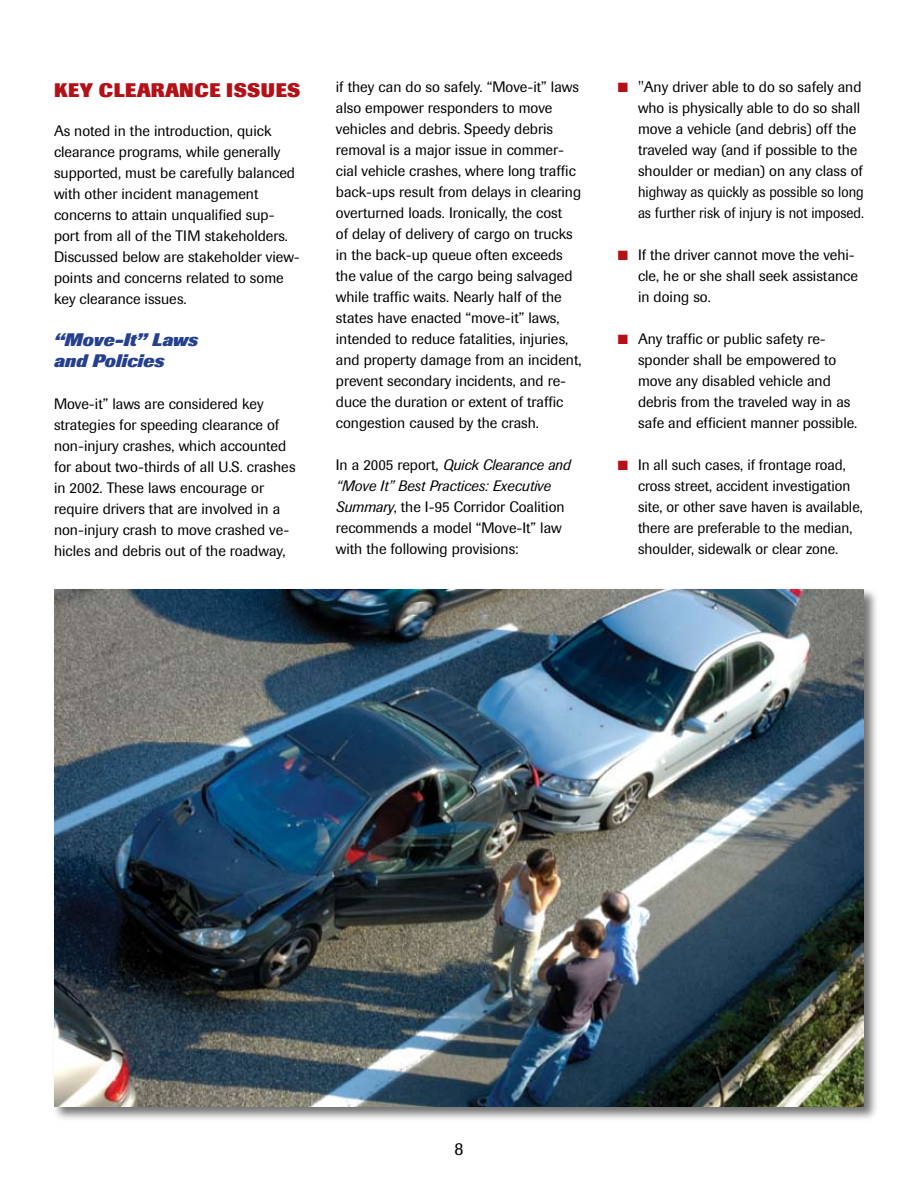
<style>
.page{position:relative;width:918px;height:1188px;background:#fff}
.page>*{position:absolute;margin:0;border:0;box-sizing:border-box;transform-origin:0 0}
.t1{font:800 19.5px "Imago";color:#b31117}
.t2{font:italic 800 18px/21px "Imago";color:#24408f}
.t3{font:18px "Imago";color:#000}
.t4{font:15px/21px "Imago";color:#000}
.s1{font-style:italic}
.s2{color:#b31117}
</style>
<div class="page">
<div style="left:51px;top:587px;width:829px;height:535px;background:#000;opacity:.55"></div>
<img style="left:54px;top:590px;width:810px;height:517px">
<h1 class="t1" style="left:54px;top:78px;width:247px">KEY CLEARANCE ISS UES</h1>
<p class="t4" style="left:54px;top:120px;width:247px">As noted in the introduction, quick clearance programs, while generally supported, must be carefully balanced with other incident management concerns to attain unqualified sup&shy;port from all of the TIM stakeholders.<br>Discussed below are stakeholder view&shy;points and concerns related to some key clearance issues.</p>
<p class="t2" style="left:54px;top:329px;width:146px">“Move-It” Laws and Policies</p>
<p class="t4" style="left:54px;top:393px;width:243px">Move-it” laws are considered key strategies for speeding clearance of non-injury crashes, which accounted for about two-thirds of all U.S. crashes in 2002. These laws encourage or require drivers that are involved in a non-injury crash to move crashed ve&shy;hicles and debris out of the roadway,</p>
<p class="t4" style="left:336px;top:77px;width:247px">if they can do so safely. “Move-it” laws also empower responders to move vehicles and debris. Speedy debris removal is a major issue in commer&shy;cial vehicle crashes, where long traffic back-ups result from delays in clearing overturned loads. Ironically, the cost<br>of delay of delivery of cargo on trucks in the back-up queue often exceeds the value of the cargo being salvaged while traffic waits. Nearly half of the states have enacted “move-it” laws, intended to reduce fatalities, injuries, and property damage from an incident, prevent secondary incidents, and re&shy;duce the duration or extent of traffic congestion caused by the crash.</p>
<p class="t4" style="left:336px;top:455px;width:236px">In a 2005 report, <span class="s1">Quick Clearance and “Move It” Best Practices: Executive Summary</span>, the I-95 Corridor Coalition recommends a model “Move-It” law with the following provisions:</p>
<p class="t4" style="left:638px;top:77px;width:227px;text-indent:-20px"><span class="s2">■</span> "Any driver able to do so safely and who is physically able to do so shall move a vehicle (and debris) off the traveled way (and if possible to the shoulder or median) on any class of highway as quickly as possible so long as further risk of injury is not imposed.</p>
<p class="t4" style="left:638px;top:245px;width:221px;text-indent:-20px"><span class="s2">■</span> If the driver cannot move the vehi&shy;cle, he or she shall seek assistance in doing so.</p>
<p class="t4" style="left:638px;top:329px;width:221px;text-indent:-20px"><span class="s2">■</span> Any traffic or public safety re&shy;sponder shall be empowered to move any disabled vehicle and debris from the traveled way in as safe and efficient manner possible.</p>
<p class="t4" style="left:638px;top:455px;width:226px;text-indent:-20px"><span class="s2">■</span> In all such cases, if frontage road, cross street, accident investigation site, or other save haven is available, there are preferable to the median, shoulder, sidewalk or clear zone.</p>
<p class="t3" style="left:454px;top:1138px;width:10px">8</p>
</div>
